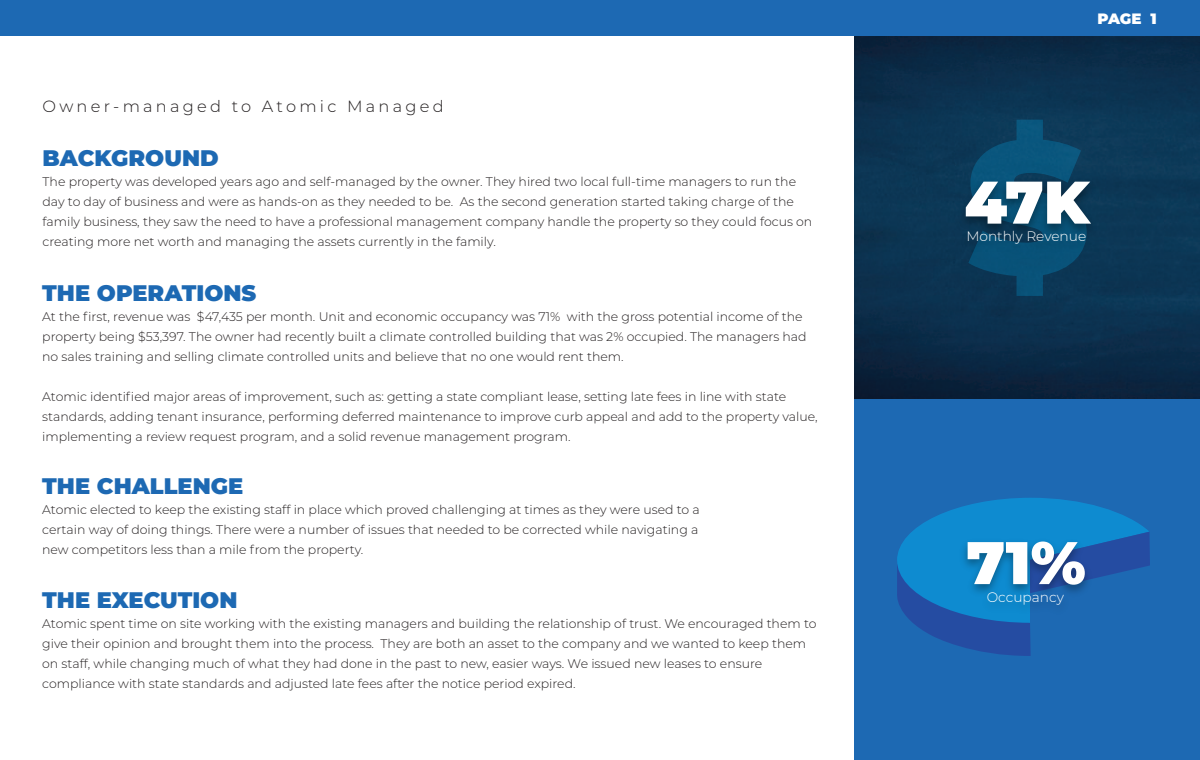
<style>
.page{position:relative;width:1200px;height:760px;background:#fff}
.page>*{position:absolute;margin:0;border:0;box-sizing:border-box;transform-origin:0 0}
.t1{font:900 187.5px "Montserrat";color:rgb(0 174 239/.25)}
.t2{font:900 60px "Montserrat";color:#fff}
.t3{font:900 22.5px "Montserrat";color:#1d69b3}
.t4{font:300 16.25px "Montserrat";letter-spacing:.2em;color:#231f20}
.t5{font:900 15px "Montserrat";color:#fff}
.t6{font:300 13.75px "Montserrat";color:#fff}
.t7{font:300 12.5px/20px "Montserrat";color:#231f20}
</style>
<div class="page">
<svg style="left:854px;top:36px;width:346px;height:724px;background:#134a7d"></svg>
<svg style="left:907px;top:498px;width:236px;height:158px;background:#1a6db8"></svg>
<img style="left:897px;top:527px;width:253px;height:90px">
<img style="left:938px;top:583px;width:175px;height:38px">
<img style="left:938px;top:256px;width:177px;height:5px">
<img style="left:854px;top:166px;width:346px;height:90px">
<div style="left:0;top:0;width:1200px;height:36px;background:#1d69b3"></div>
<p class="t5" style="left:1098px;top:8px;width:61px">PAGE 1</p>
<h3 class="t4" style="left:43px;top:95px;width:403px">Owner-managed to Atomic Managed</h3>
<h3 class="t3" style="left:43px;top:141px;width:178px">BACKGROUND</h3>
<p class="t7" style="left:43px;top:171px;width:771px">The property was developed years ago and self-managed by the owner. They hired two local full-time managers to run the day to day of business and were as hands-on as they needed to be. As the second generation started taking charge of the family business, they saw the need to have a professional management company handle the property so they could focus on creating more net worth and managing the assets currently in the family.</p>
<h2 class="t2" style="left:964px;top:157px;width:127px">47K</h2>
<h1 class="t1" style="left:966px;top:66px;width:125px">$</h1>
<p class="t6" style="left:966px;top:227px;width:121px">Monthly Revenue</p>
<h3 class="t3" style="left:42px;top:276px;width:216px">THE OPERATIONS</h3>
<p class="t7" style="left:42px;top:306px;width:766px">At the first, revenue was $47,435 per month. Unit and economic occupancy was 71% with the gross potential income of the property being $53,397. The owner had recently built a climate controlled building that was 2% occupied. The managers had no sales training and selling climate controlled units and believe that no one would rent them.</p>
<p class="t7" style="left:42px;top:386px;width:777px">Atomic identified major areas of improvement, such as: getting a state compliant lease, setting late fees in line with state standards, adding tenant insurance, performing deferred maintenance to improve curb appeal and add to the property value, implementing a review request program, and a solid revenue management program.</p>
<h3 class="t3" style="left:42px;top:470px;width:203px">THE CHALLENGE</h3>
<p class="t7" style="left:42px;top:500px;width:659px;text-align:justify">Atomic elected to keep the existing staff in place which proved challenging at times as they were used to a certain way of doing things. There were a number of issues that needed to be corrected while navigating a new competitors less than a mile from the property.</p>
<h3 class="t3" style="left:42px;top:584px;width:197px">THE EXECUTION</h3>
<p class="t7" style="left:42px;top:614px;width:776px">Atomic spent time on site working with the existing managers and building the relationship of trust. We encouraged them to give their opinion and brought them into the process. They are both an asset to the company and we wanted to keep them on staff, while changing much of what they had done in the past to new, easier ways. We issued new leases to ensure compliance with state standards and adjusted late fees after the notice period expired.</p>
<h2 class="t2" style="left:966px;top:518px;width:121px">71%</h2>
<p class="t6" style="left:987px;top:587px;width:79px">Occupancy</p>
</div>
